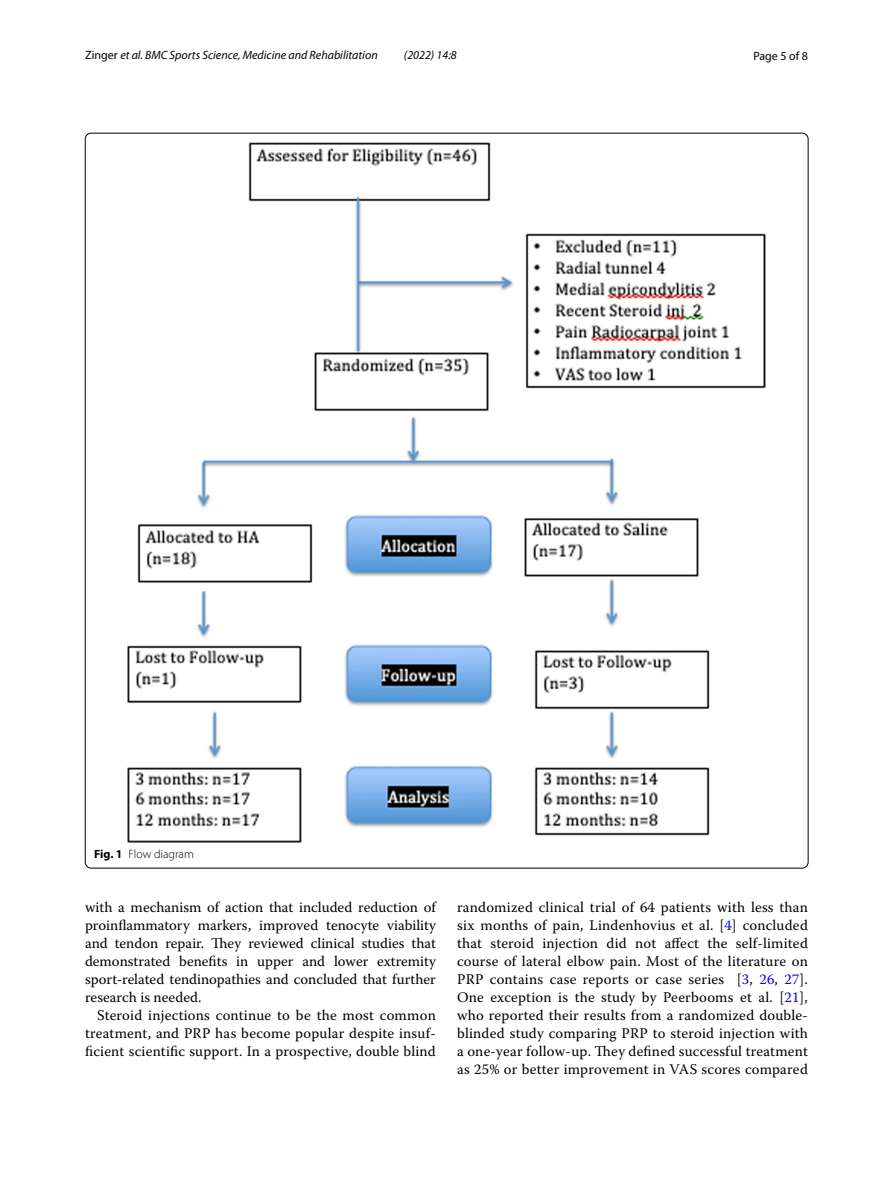
<style>
.page{position:relative;width:893px;height:1187px;background:#fff}
.page>*{position:absolute;margin:0;border:0;box-sizing:border-box;transform-origin:0 0}
.t1{font:14.7px/18px "Warnock Pro";letter-spacing:.015em;color:#000;text-align:justify}
.t2{font:italic 12px "Myriad Pro";color:#000}
.t3{font:300 12px "Myriad Pro";color:#000}
.t4{font:12px "Myriad Pro";color:#000}
.s1{font-style:normal}
.s2{font-weight:700}
.s3{color:#00f}
</style>
<div class="page">
<img style="left:128px;top:142px;width:638px;height:700px">
<p class="t2" style="left:85px;top:48px;width:294px"><span class="s1">Zinger</span> et al. BMC Sports Science, Medicine and Rehabilitation</p>
<p class="t2" style="left:404px;top:48px;width:54px">(2022) 14:8</p>
<p class="t4" style="left:753px;top:48px;width:56px">Page 5 of 8</p>
<p class="t3" style="left:94px;top:847px;width:101px"><span class="s2">Fig. 1</span> Flow diagram</p>
<p class="t1" style="left:85px;top:897px;width:352px">with a mechanism of action that included reduction of proinflammatory markers, improved tenocyte viability and tendon repair. They reviewed clinical studies that demonstrated benefits in upper and lower extremity sport-related tendinopathies and concluded that further research is needed.</p>
<p class="t1" style="left:85px;top:1005px;width:352px;text-indent:12px">Steroid injections continue to be the most common treatment, and PRP has become popular despite insuf&shy;ficient scientific support. In a prospective, double blind</p>
<p class="t1" style="left:457px;top:897px;width:352px">randomized clinical trial of 64 patients with less than six months of pain, Lindenhovius et al. [<span class="s3">4</span>] concluded that steroid injection did not affect the self-limited course of lateral elbow pain. Most of the literature on PRP contains case reports or case series [<span class="s3">3</span>, <span class="s3">26</span>, <span class="s3">27</span>].<br>One exception is the study by Peerbooms et al. [<span class="s3">21</span>], who reported their results from a randomized double&shy;blinded study comparing PRP to steroid injection with a one-year follow-up. They defined successful treatment as 25% or better improvement in VAS scores compared</p>
</div>
